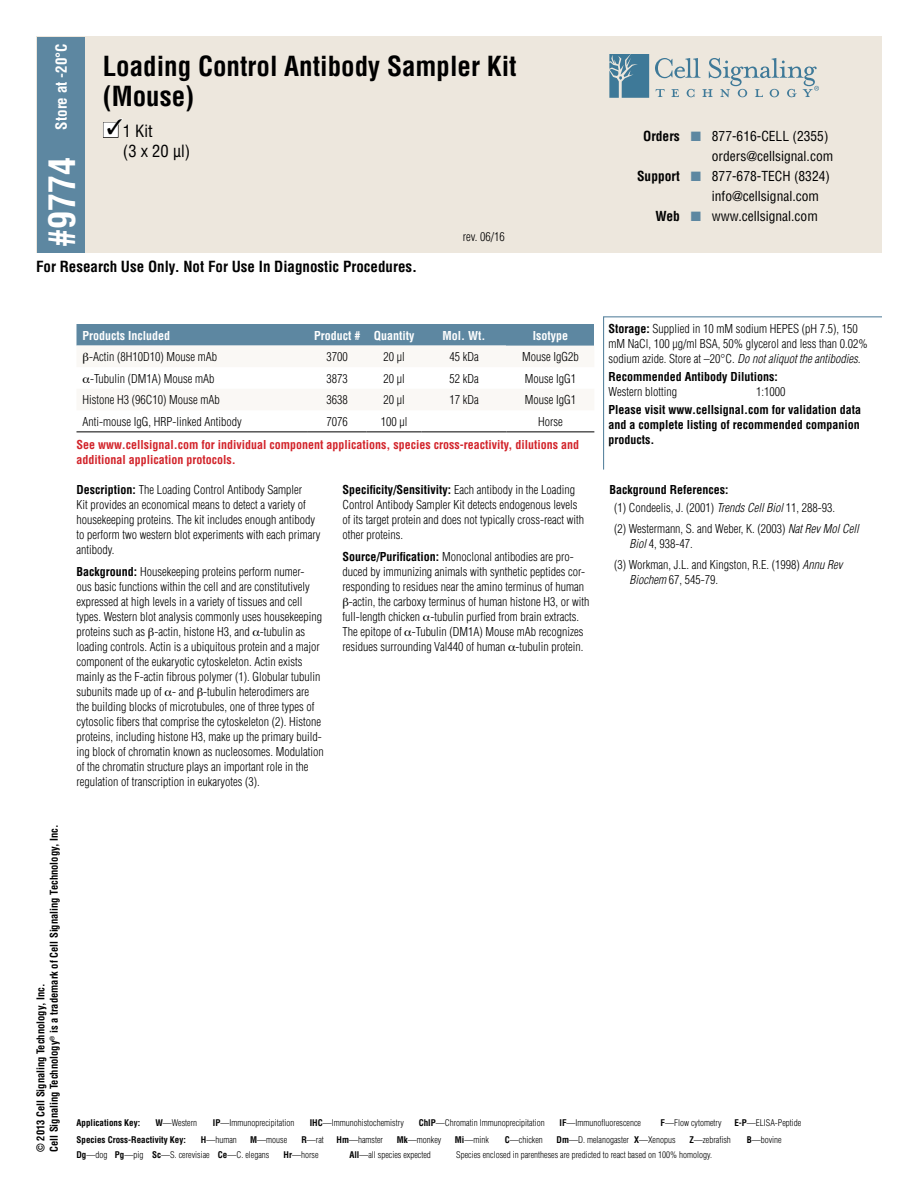
<style>
.page{position:relative;width:918px;height:1188px;background:#fff}
.page>*{position:absolute;margin:0;border:0;box-sizing:border-box;transform-origin:0 0}
.t1{font:700 condensed 36px "Helvetica";color:#fff}
.t2{font:700 condensed 27px/30px "Helvetica";color:#000}
.t3{font:condensed 16.5px/19.6px "Helvetica";color:#000}
.t4{font:700 condensed 15px "Helvetica";color:#000}
.t5{font:700 condensed 15px "Helvetica";color:#fff}
.t6{font:condensed 13.5px "Helvetica";color:#000}
.t7{font:300 condensed 12px/15px "Helvetica";color:#000}
.t8{font:700 condensed 12px/15px "Helvetica";color:#000;text-align:justify}
.t9{font:700 condensed 12px/15px "Helvetica";color:#d2232a}
.t10{font:700 condensed 12px "Helvetica";color:#fff}
.t11{font:700 condensed 10.5px/13.5px "Helvetica";color:#000}
.t12{font:300 condensed 9px "Helvetica";color:#000}
.t13{font:700 condensed 9px "Helvetica";color:#000}
.s1{color:#fff}
.s2{font-weight:700}
.s3{color:#5d87a1}
.s4{font-style:italic}
</style>
<div class="page">
<svg style="left:603px;top:316px;width:279px;height:154px"></svg>
<div style="left:37px;top:36px;width:845px;height:217px;background:#ede7dd"></div>
<div style="left:37px;top:37px;width:48px;height:216px;background:#5d87a1"></div>
<div style="left:103px;top:122px;width:15px;height:16px;border:1px solid #000"></div>
<hr style="left:76px;top:432px;width:232px;height:1px;background:#000">
<hr style="left:308px;top:432px;width:59px;height:1px;background:#000">
<hr style="left:367px;top:432px;width:55px;height:1px;background:#000">
<hr style="left:422px;top:432px;width:85px;height:1px;background:#000">
<hr style="left:507px;top:432px;width:87px;height:1px;background:#000">
<svg style="left:609px;top:54px;width:40px;height:44px;background:#5889a2"></svg>
<svg style="left:655px;top:58px;width:164px;height:39px"></svg>
<div style="left:76px;top:324px;width:518px;height:22px;background:#5d87a1"></div>
<svg style="left:107px;top:118px;width:16px;height:17px"></svg>
<p class="t5" style="left:52px;top:130px;width:88px;rotate:-90deg">Store at -20°C</p>
<h2 class="t2" style="left:103px;top:51px;width:416px">Loading Control Antibody Sampler Kit (Mouse)</h2>
<h3 class="t3" style="left:123px;top:121px;width:69px;text-indent:-20px"><span class="s1">■</span> 1 Kit<br>(3 x 20 µl)</h3>
<h1 class="t1" style="left:39px;top:247px;width:91px;rotate:-90deg">#9774</h1>
<p class="t7" style="left:463px;top:229px;width:43px">rev. 06/16</p>
<p class="t4" style="left:36px;top:257px;width:383px">For Research Use Only. Not For Use In Diagnostic Procedures.</p>
<p class="t10" style="left:82px;top:328px;width:89px">Products Included</p>
<p class="t10" style="left:314px;top:328px;width:102px">Product # Quantity</p>
<p class="t10" style="left:443px;top:328px;width:44px">Mol. Wt.</p>
<p class="t10" style="left:533px;top:328px;width:37px">Isotype</p>
<p class="t7" style="left:89px;top:349px;width:129px">-Actin (8H10D10) Mouse mAb</p>
<p class="t7" style="left:327px;top:349px;width:23px">3700</p>
<p class="t7" style="left:383px;top:349px;width:23px">20 µl</p>
<p class="t7" style="left:449px;top:349px;width:31px">45 kDa</p>
<p class="t7" style="left:522px;top:349px;width:58px">Mouse IgG2b</p>
<p class="t7" style="left:90px;top:371px;width:126px">-Tubulin (DM1A) Mouse mAb</p>
<p class="t7" style="left:327px;top:371px;width:23px">3873</p>
<p class="t7" style="left:383px;top:371px;width:23px">20 µl</p>
<p class="t7" style="left:449px;top:371px;width:31px">52 kDa</p>
<p class="t7" style="left:525px;top:371px;width:53px">Mouse IgG1</p>
<p class="t7" style="left:82px;top:392px;width:139px">Histone H3 (96C10) Mouse mAb</p>
<p class="t7" style="left:327px;top:392px;width:23px">3638</p>
<p class="t7" style="left:383px;top:392px;width:23px">20 µl</p>
<p class="t7" style="left:449px;top:392px;width:31px">17 kDa</p>
<p class="t7" style="left:525px;top:392px;width:53px">Mouse IgG1</p>
<p class="t7" style="left:82px;top:414px;width:161px">Anti-mouse IgG, HRP-linked Antibody</p>
<p class="t7" style="left:327px;top:414px;width:23px">7076</p>
<p class="t7" style="left:381px;top:414px;width:28px">100 µl</p>
<p class="t7" style="left:538px;top:414px;width:26px">Horse</p>
<p class="t9" style="left:76px;top:437px;width:504px">See www.cellsignal.com for individual component applications, species cross-reactivity, dilutions and additional application protocols.</p>
<p class="t7" style="left:76px;top:482px;width:246px"><span class="s2">Description:</span> The Loading Control Antibody Sampler<br>Kit provides an economical means to detect a variety of housekeeping proteins. The kit includes enough antibody to perform two western blot experiments with each primary antibody.</p>
<p class="t7" style="left:76px;top:564px;width:249px"><span class="s2">Background:</span> Housekeeping proteins perform numer-<br>ous basic functions within the cell and are constitutively expressed at high levels in a variety of tissues and cell types. Western blot analysis commonly uses housekeeping proteins such as -actin, histone H3, and -tubulin as loading controls. Actin is a ubiquitous protein and a major component of the eukaryotic cytoskeleton. Actin exists mainly as the F-actin fibrous polymer (1). Globular tubulin subunits made up of - and -tubulin heterodimers are the building blocks of microtubules, one of three types of cytosolic fibers that comprise the cytoskeleton (2). Histone proteins, including histone H3, make up the primary build&shy;ing block of chromatin known as nucleosomes. Modulation of the chromatin structure plays an important role in the regulation of transcription in eukaryotes (3).</p>
<p class="t7" style="left:342px;top:482px;width:243px"><span class="s2">Specificity/Sensitivity:</span> Each antibody in the Loading Control Antibody Sampler Kit detects endogenous levels of its target protein and does not typically cross-react with other proteins.</p>
<p class="t7" style="left:342px;top:549px;width:233px"><span class="s2">Source/Purification:</span> Monoclonal antibodies are pro-</p>
<p class="t7" style="left:342px;top:564px;width:244px">duced by immunizing animals with synthetic peptides cor-</p>
<p class="t7" style="left:342px;top:579px;width:243px">responding to residues near the amino terminus of human</p>
<p class="t7" style="left:349px;top:594px;width:242px">-actin, the carboxy terminus of human histone H3, or with</p>
<p class="t7" style="left:342px;top:609px;width:238px">full-length chicken -tubulin purfied from brain extracts.</p>
<p class="t7" style="left:342px;top:624px;width:243px">The epitope of -Tubulin (DM1A) Mouse mAb recognizes</p>
<p class="t7" style="left:342px;top:639px;width:243px">residues surrounding Val440 of human -tubulin protein.</p>
<p class="t6" style="left:643px;top:128px;width:187px"><span class="s2">Orders</span> <span class="s3">■</span> 877-616-CELL (2355)</p>
<p class="t6" style="left:712px;top:148px;width:123px">orders@cellsignal.com</p>
<p class="t6" style="left:637px;top:168px;width:194px"><span class="s2">Support</span> <span class="s3">■</span> 877-678-TECH (8324)</p>
<p class="t6" style="left:712px;top:188px;width:109px">info@cellsignal.com</p>
<p class="t6" style="left:655px;top:208px;width:164px"><span class="s2">Web</span> <span class="s3">■</span> www.cellsignal.com</p>
<p class="t7" style="left:609px;top:321px;width:261px"><span class="s2">Storage:</span> Supplied in 10 mM sodium HEPES (pH 7.5), 150 mM NaCl, 100 µg/ml BSA, 50% glycerol and less than 0.02% sodium azide. Store at –20°C. <span class="s4">Do not aliquot the antibodies.</span></p>
<p class="t8" style="left:609px;top:369px;width:171px">Recommended Antibody Dilutions:</p>
<p class="t7" style="left:609px;top:384px;width:70px">Western blotting</p>
<p class="t7" style="left:756px;top:384px;width:31px">1:1000</p>
<p class="t8" style="left:609px;top:402px;width:254px">Please visit www.cellsignal.com for validation data and a complete listing of recommended companion products.</p>
<p class="t7" style="left:614px;top:480px;width:222px;line-height:18px;text-indent:-5px"><span class="s2">Background References:<br></span>(1) Condeelis, J. (2001) <span class="s4">Trends Cell Biol</span> 11, 288-93.</p>
<p class="t7" style="left:630px;top:521px;width:231px;text-indent:-15px">(2) Westermann, S. and Weber, K. (2003) <span class="s4">Nat Rev Mol Cell<br>Biol</span> 4, 938-47.</p>
<p class="t7" style="left:630px;top:557px;width:215px;text-indent:-15px">(3) Workman, J.L. and Kingston, R.E. (1998) <span class="s4">Annu Rev<br>Biochem</span> 67, 545-79.</p>
<p class="t11" style="left:34px;top:1152px;width:329px;rotate:-90deg">© 2013 Cell Signaling Technology, Inc.<br>Cell Signaling Technology<sup>®</sup> is a trademark of Cell Signaling Technology, Inc.</p>
<p class="t13" style="left:76px;top:1117px;width:65px">Applications Key:</p>
<p class="t12" style="left:155px;top:1117px;width:43px"><span class="s2">W</span>—Western</p>
<p class="t12" style="left:213px;top:1117px;width:83px"><span class="s2">IP</span>—Immunoprecipitation</p>
<p class="t12" style="left:310px;top:1117px;width:96px"><span class="s2">IHC</span>—Immunohistochemistry</p>
<p class="t12" style="left:419px;top:1117px;width:127px"><span class="s2">ChIP</span>—Chromatin Immunoprecipitation</p>
<p class="t12" style="left:560px;top:1117px;width:83px"><span class="s2">IF</span>—Immunofluorescence</p>
<p class="t12" style="left:661px;top:1117px;width:63px"><span class="s2">F</span>—Flow cytometry</p>
<p class="t12" style="left:734px;top:1117px;width:68px"><span class="s2">E-P</span>—ELISA-Peptide</p>
<p class="t13" style="left:76px;top:1134px;width:111px">Species Cross-Reactivity Key:</p>
<p class="t12" style="left:201px;top:1134px;width:37px"><span class="s2">H</span>—human</p>
<p class="t12" style="left:250px;top:1134px;width:38px"><span class="s2">M</span>—mouse</p>
<p class="t12" style="left:301px;top:1134px;width:24px"><span class="s2">R</span>—rat</p>
<p class="t12" style="left:337px;top:1134px;width:48px"><span class="s2">Hm</span>—hamster</p>
<p class="t12" style="left:397px;top:1134px;width:46px"><span class="s2">Mk</span>—monkey</p>
<p class="t12" style="left:455px;top:1134px;width:36px"><span class="s2">Mi</span>—mink</p>
<p class="t12" style="left:505px;top:1134px;width:39px"><span class="s2">C</span>—chicken</p>
<p class="t12" style="left:557px;top:1134px;width:121px"><span class="s2">Dm</span>—D. melanogaster <span class="s2">X</span>—Xenopus</p>
<p class="t12" style="left:689px;top:1134px;width:43px"><span class="s2">Z</span>—zebrafish</p>
<p class="t12" style="left:747px;top:1134px;width:36px"><span class="s2">B</span>—bovine</p>
<p class="t12" style="left:76px;top:1149px;width:194px"><span class="s2">Dg</span>—dog <span class="s2">Pg</span>—pig <span class="s2">Sc</span>—S. cerevisiae <span class="s2">Ce</span>—C. elegans</p>
<p class="t12" style="left:284px;top:1149px;width:36px"><span class="s2">Hr</span>—horse</p>
<p class="t12" style="left:349px;top:1149px;width:83px"><span class="s2">All</span>—all species expected</p>
<p class="t12" style="left:456px;top:1149px;width:257px">Species enclosed in parentheses are predicted to react based on 100% homology.</p>
</div>
